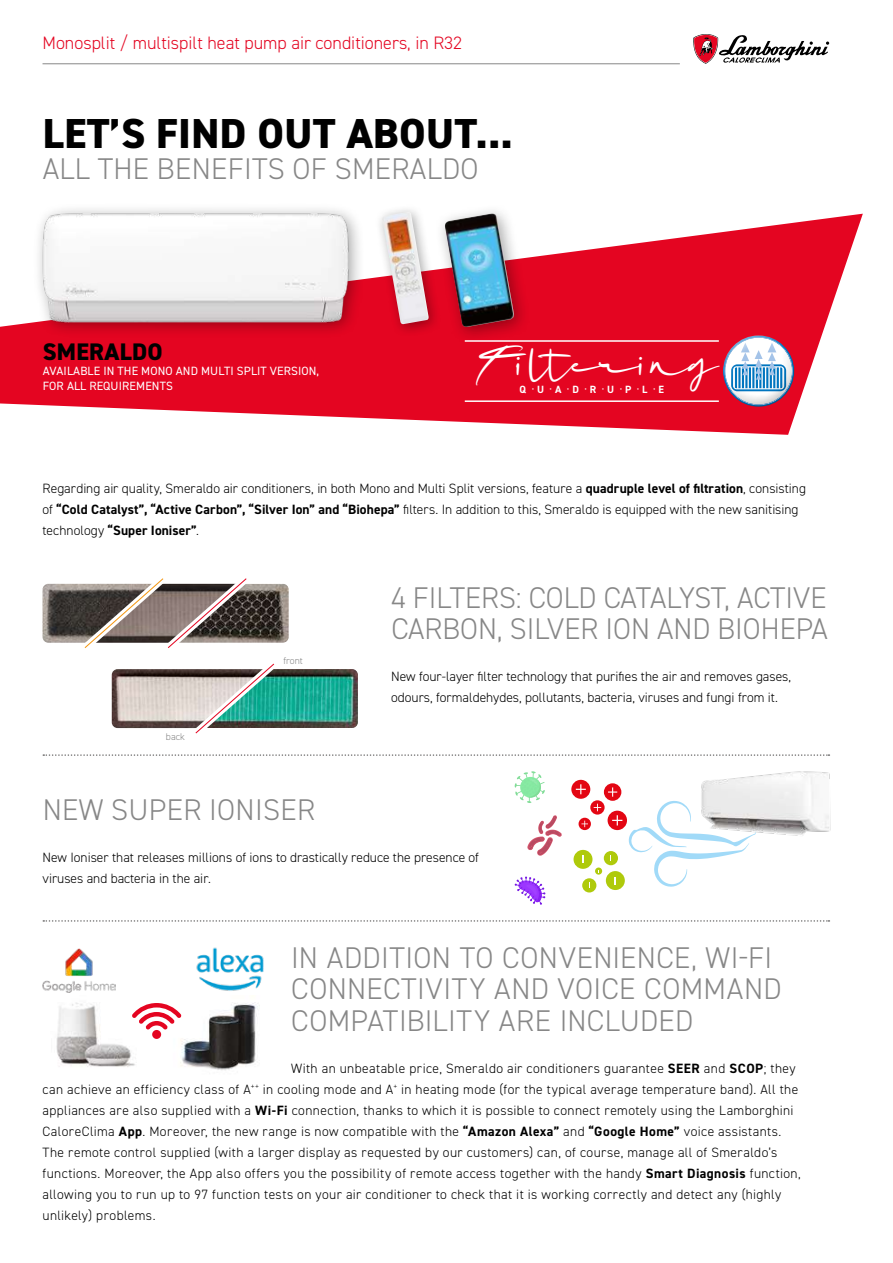
<style>
.page{position:relative;width:893px;height:1263px;background:#fff}
.page>*{position:absolute;margin:0;border:0;box-sizing:border-box;transform-origin:0 0}
.t1{font:800 42px "DIN2014";letter-spacing:.01em;color:#000}
.t2{font:32.25px "Mrs.Santhi Demo Version";color:#fff}
.t3{font:300 30px/31.5px "DIN2014";letter-spacing:.01em;color:#878787}
.t4{font:800 24px "DIN2014";letter-spacing:.01em;color:#000}
.t5{font:300 18px "DIN2014";color:#e40521}
.t6{font:300 13.5px/21px "DIN2014";letter-spacing:.025em;color:#000}
.t7{font:300 13.5px/21px "DIN2014";color:#000}
.t8{font:12px/15px "DIN2014";letter-spacing:.01em;color:#fff}
.t9{font:700 10.5px "DIN2014";color:#fff}
.t10{font:300 9.75px "DIN2014";color:#878787}
.s1{font-size:6px}
.s2{font-weight:700}
</style>
<div class="page">
<img style="left:701px;top:771px;width:130px;height:65px">
<svg style="left:0;top:214px;width:863px;height:221px;fill:#e40521"></svg>
<div style="left:33px;top:202px;width:332px;height:136px;background:#000;opacity:.35"></div>
<img style="left:40px;top:210px;width:311px;height:114px">
<div style="left:434px;top:203px;width:96px;height:140px;background:#000;opacity:.35"></div>
<img style="left:444px;top:214px;width:71px;height:114px">
<hr style="left:43px;top:63px;width:637px;height:1px;background:#878787">
<svg style="left:693px;top:34px;width:136px;height:30px"></svg>
<div style="left:374px;top:204px;width:67px;height:133px;background:#000;opacity:.35"></div>
<img style="left:382px;top:212px;width:47px;height:112px">
<div style="left:720px;top:334px;width:75px;height:50px;background:#fff;opacity:.5"></div>
<div style="left:720px;top:345px;width:75px;height:63px;background:#000;opacity:.5"></div>
<div style="left:722px;top:336px;width:72px;height:68px;background:#fff;opacity:.5"></div>
<div style="left:722px;top:338px;width:72px;height:68px;background:#000;opacity:.5"></div>
<hr style="left:465px;top:340px;width:254px;height:2px;background:#fff">
<hr style="left:465px;top:400px;width:254px;height:2px;background:#fff">
<svg style="left:43px;top:920px;width:786px;height:2px"></svg>
<svg style="left:43px;top:754px;width:786px;height:2px"></svg>
<img style="left:43px;top:584px;width:32px;height:59px">
<img style="left:284px;top:584px;width:5px;height:59px">
<img style="left:284px;top:669px;width:74px;height:59px">
<svg style="left:75px;top:578px;width:209px;height:156px"></svg>
<img style="left:56px;top:1002px;width:204px;height:69px">
<img style="left:43px;top:948px;width:72px;height:45px">
<img style="left:196px;top:947px;width:68px;height:44px">
<svg style="left:132px;top:1003px;width:50px;height:36px"></svg>
<div style="left:571px;top:780px;width:19px;height:19px;background:#e30613;border-radius:50%"></div>
<svg style="left:576px;top:784px;width:10px;height:10px"></svg>
<div style="left:604px;top:783px;width:17px;height:18px;background:#e30613;border-radius:50%"></div>
<svg style="left:590px;top:800px;width:15px;height:14px"></svg>
<svg style="left:594px;top:804px;width:7px;height:7px"></svg>
<div style="left:579px;top:818px;width:12px;height:12px;background:#e30613;border-radius:50%"></div>
<svg style="left:581px;top:821px;width:7px;height:6px"></svg>
<svg style="left:606px;top:871px;width:19px;height:19px"></svg>
<div style="left:573px;top:850px;width:19px;height:19px;background:#afca0b;border-radius:50%"></div>
<svg style="left:582px;top:855px;width:2px;height:8px"></svg>
<div style="left:582px;top:878px;width:14px;height:14px;background:#afca0b;border-radius:50%"></div>
<svg style="left:595px;top:867px;width:7px;height:8px"></svg>
<div style="left:604px;top:851px;width:14px;height:14px;background:#afca0b;border-radius:50%"></div>
<svg style="left:608px;top:787px;width:148px;height:100px"></svg>
<svg style="left:515px;top:771px;width:30px;height:32px"></svg>
<svg style="left:527px;top:815px;width:35px;height:41px"></svg>
<svg style="left:515px;top:876px;width:30px;height:29px"></svg>
<h3 class="t5" style="left:43px;top:31px;width:421px">Monosplit / multispilt heat pump air conditioners, in R32</h3>
<h1 class="t1" style="left:43px;top:105px;width:472px">LET’S FIND OUT ABOUT...</h1>
<h3 class="t3" style="left:43px;top:153px;width:437px">ALL THE BENEFITS OF SMERALDO</h3>
<h3 class="t4" style="left:43px;top:336px;width:121px">SMERALDO</h3>
<p class="t8" style="left:43px;top:363px;width:278px">AVAILABLE IN THE MONO AND MULTI SPLIT VERSION,<br>FOR ALL REQUIREMENTS</p>
<h2 class="t2" style="left:476px;top:344px;width:244px">Filtering</h2>
<p class="t9" style="left:520px;top:382px;width:146px">Q <span class="s1">•</span>U <span class="s1">•</span>A <span class="s1">•</span>D <span class="s1">•</span>R <span class="s1">•</span>U <span class="s1">•</span>P <span class="s1">•</span>L <span class="s1">•</span>E</p>
<p class="t7" style="left:43px;top:478px;width:765px">Regarding air quality, Smeraldo air conditioners, in both Mono and Multi Split versions, feature a <span class="s2">quadruple level of filtration</span>, consisting of <span class="s2">“Cold Catalyst”, “Active Carbon”, “Silver Ion” and “Biohepa”</span> filters. In addition to this, Smeraldo is equipped with the new sanitising technology <span class="s2">“Super Ioniser”</span>.</p>
<p class="t10" style="left:166px;top:730px;width:20px">back</p>
<p class="t10" style="left:283px;top:655px;width:21px">front</p>
<h3 class="t3" style="left:391px;top:582px;width:438px">4 FILTERS: COLD CATALYST, ACTIVE<br>CARBON, SILVER ION AND BIOHEPA</h3>
<p class="t7" style="left:391px;top:666px;width:401px">New four-layer filter technology that purifies the air and removes gases, odours, formaldehydes, pollutants, bacteria, viruses and fungi from it.</p>
<h3 class="t3" style="left:43px;top:793px;width:274px">NEW SUPER IONISER</h3>
<p class="t7" style="left:43px;top:846px;width:438px">New Ioniser that releases millions of ions to drastically reduce the presence of viruses and bacteria in the air.</p>
<h3 class="t3" style="left:291px;top:942px;width:492px">IN ADDITION TO CONVENIENCE, WI-FI<br>CONNECTIVITY AND VOICE COMMAND<br>COMPATIBILITY ARE INCLUDED</h3>
<p class="t6" style="left:43px;top:1058px;width:760px;text-indent:248px">With an unbeatable price, Smeraldo air conditioners guarantee <span class="s2">SEER</span> and <span class="s2">SCOP</span>; they can achieve an efficiency class of A<sup>++</sup> in cooling mode and A<sup>+</sup> in heating mode (for the typical average temperature band). All the appliances are also supplied with a <span class="s2">Wi-Fi</span> connection, thanks to which it is possible to connect remotely using the Lamborghini CaloreClima <span class="s2">App</span>. Moreover, the new range is now compatible with the <span class="s2">“Amazon Alexa”</span> and <span class="s2">“Google Home”</span> voice assistants.<br>The remote control supplied (with a larger display as requested by our customers) can, of course, manage all of Smeraldo’s functions. Moreover, the App also offers you the possibility of remote access together with the handy <span class="s2">Smart Diagnosis</span> function, allowing you to run up to 97 function tests on your air conditioner to check that it is working correctly and detect any (highly unlikely) problems.</p>
</div>
